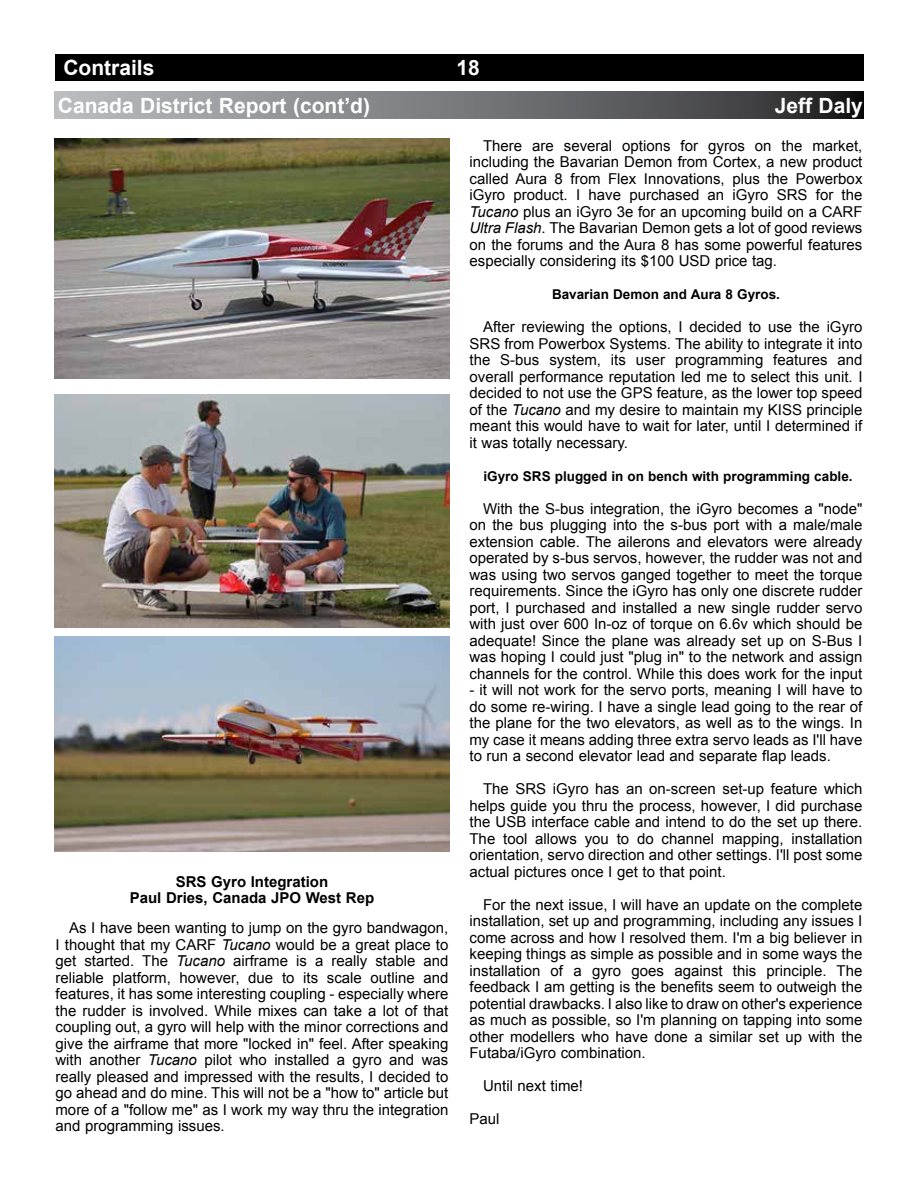
<style>
.page{position:relative;width:918px;height:1188px;background:#fff}
.page>*{position:absolute;margin:0;border:0;box-sizing:border-box;transform-origin:0 0}
.t1{font:700 21px "Arial";color:#fff}
.t2{font:15px/16.5px "Arial";color:#000;text-align:justify}
.t3{font:700 15px/16.5px "Arial";color:#000;text-align:center}
.t4{font:700 13.5px "Arial";color:#000}
.s1{font-style:italic}
</style>
<div class="page">
<div style="left:56px;top:54px;width:808px;height:27px;background:#000"></div>
<svg style="left:54px;top:92px;width:810px;height:27px;background:#747577"></svg>
<img style="left:54px;top:138px;width:396px;height:241px">
<img style="left:54px;top:395px;width:396px;height:233px">
<img style="left:54px;top:637px;width:396px;height:214px">
<h1 class="t1" style="left:63px;top:54px;width:93px">Contrails</h1>
<h1 class="t1" style="left:457px;top:54px;width:25px">18</h1>
<h1 class="t1" style="left:58px;top:92px;width:314px">Canada District Report (cont’d)</h1>
<h1 class="t1" style="left:775px;top:92px;width:90px">Jeff Daly</h1>
<p class="t3" style="left:130px;top:874px;width:246px">SRS Gyro Integration<br>Paul Dries, Canada JPO West Rep</p>
<p class="t2" style="left:56px;top:920px;width:395px;text-indent:14px">As I have been wanting to jump on the gyro bandwagon, I thought that my CARF <span class="s1">Tucano</span> would be a great place to get started. The <span class="s1">Tucano</span> airframe is a really stable and reliable platform, however, due to its scale outline and features, it has some interesting coupling - especially where the rudder is involved. While mixes can take a lot of that coupling out, a gyro will help with the minor corrections and give the airframe that more "locked in" feel. After speaking with another <span class="s1">Tucano</span> pilot who installed a gyro and was really pleased and impressed with the results, I decided to go ahead and do mine. This will not be a "how to" article but more of a "follow me" as I work my way thru the integration and programming issues.</p>
<p class="t2" style="left:470px;top:137px;width:395px;text-indent:14px">There are several options for gyros on the market, including the Bavarian Demon from Cortex, a new product called Aura 8 from Flex Innovations, plus the Powerbox iGyro product. I have purchased an iGyro SRS for the <span class="s1">Tucano</span> plus an iGyro 3e for an upcoming build on a CARF <span class="s1">Ultra Flash</span>. The Bavarian Demon gets a lot of good reviews on the forums and the Aura 8 has some powerful features especially considering its $100 USD price tag.</p>
<p class="t4" style="left:552px;top:286px;width:229px">Bavarian Demon and Aura 8 Gyros.</p>
<p class="t2" style="left:470px;top:319px;width:395px;text-indent:14px">After reviewing the options, I decided to use the iGyro SRS from Powerbox Systems. The ability to integrate it into the S-bus system, its user programming features and overall performance reputation led me to select this unit. I decided to not use the GPS feature, as the lower top speed of the <span class="s1">Tucano</span> and my desire to maintain my KISS principle meant this would have to wait for later, until I determined if it was totally necessary.</p>
<p class="t4" style="left:484px;top:467px;width:371px">iGyro SRS plugged in on bench with programming cable.</p>
<p class="t2" style="left:470px;top:500px;width:395px;text-indent:14px">With the S-bus integration, the iGyro becomes a "node" on the bus plugging into the s-bus port with a male/male extension cable. The ailerons and elevators were already operated by s-bus servos, however, the rudder was not and was using two servos ganged together to meet the torque requirements. Since the iGyro has only one discrete rudder port, I purchased and installed a new single rudder servo with just over 600 In-oz of torque on 6.6v which should be adequate! Since the plane was already set up on S-Bus I was hoping I could just "plug in" to the network and assign channels for the control. While this does work for the input</p>
<p class="t2" style="left:470px;top:682px;width:395px">- it will not work for the servo ports, meaning I will have to do some re-wiring. I have a single lead going to the rear of the plane for the two elevators, as well as to the wings. In my case it means adding three extra servo leads as I'll have to run a second elevator lead and separate flap leads.</p>
<p class="t2" style="left:470px;top:781px;width:394px;text-indent:14px">The SRS iGyro has an on-screen set-up feature which helps guide you thru the process, however, I did purchase the USB interface cable and intend to do the set up there.<br>The tool allows you to do channel mapping, installation orientation, servo direction and other settings. I'll post some actual pictures once I get to that point.</p>
<p class="t2" style="left:470px;top:896px;width:395px;text-indent:14px">For the next issue, I will have an update on the complete installation, set up and programming, including any issues I come across and how I resolved them. I'm a big believer in keeping things as simple as possible and in some ways the installation of a gyro goes against this principle. The feedback I am getting is the benefits seem to outweigh the potential drawbacks. I also like to draw on other's experience as much as possible, so I'm planning on tapping into some other modellers who have done a similar set up with the Futaba/iGyro combination.</p>
<p class="t2" style="left:483px;top:1078px;width:102px">Until next time!</p>
<p class="t2" style="left:470px;top:1111px;width:32px">Paul</p>
</div>
